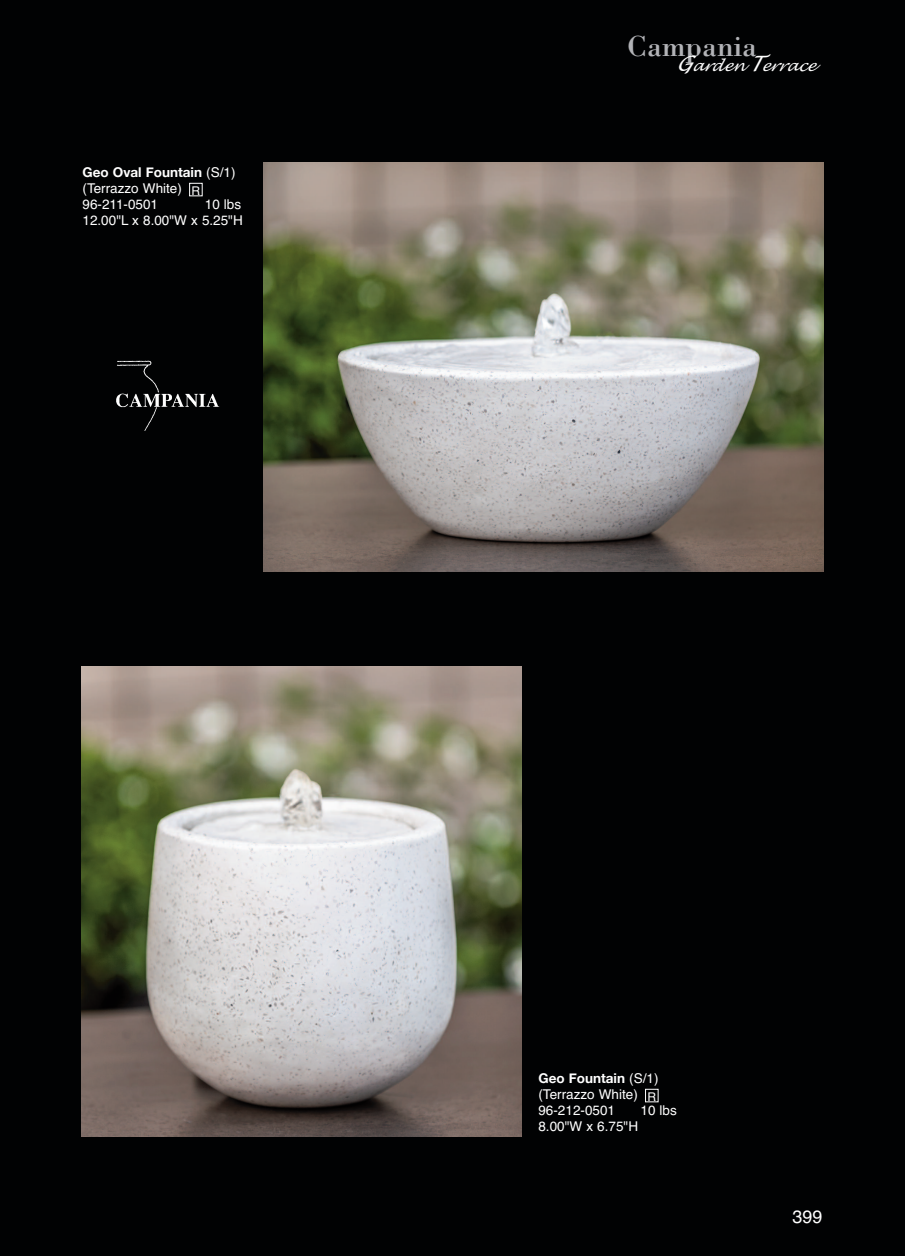
<style>
.page{position:relative;width:905px;height:1256px;background:#fff}
.page>*{position:absolute;margin:0;border:0;box-sizing:border-box;transform-origin:0 0}
.t1{font:30px "Bodoni";color:#b2b3b7}
.t2{font:18px "Helvetica";color:#fff}
.t3{font:italic 15px "Lucida Handwriting";color:#fff}
.t4{font:13.5px/16.2px "Helvetica";color:#fff}
.t5{font:700 13.5px "Helvetica Neue";color:#fff}
.t6{font:12px "Helvetica";color:#fff}
.s1{font-family:"Helvetica";font-weight:400}
.s2{font-size:21px}
</style>
<div class="page">
<div style="left:0;top:0;width:904px;height:1256px;background:#010203"></div>
<img style="left:81px;top:666px;width:441px;height:470px">
<img style="left:264px;top:162px;width:560px;height:409px">
<img style="left:116px;top:360px;width:104px;height:71px">
<div style="left:189px;top:183px;width:13px;height:13px;border:1px solid #fff"></div>
<div style="left:645px;top:1089px;width:13px;height:13px;border:1px solid #fff"></div>
<p class="t5" style="left:82px;top:164px;width:154px">Geo Oval Fountain <span class="s1">(S/1)</span></p>
<p class="t4" style="left:83px;top:180px;width:101px">(Terrazzo White)<br>96-211-0501</p>
<p class="t6" style="left:191px;top:183px;width:10px">R</p>
<p class="t4" style="left:83px;top:196px;width:162px;text-align:right">10 lbs<br>12.00"L x 8.00"W x 5.25"H</p>
<h1 class="t1" style="left:627px;top:28px;width:132px">Campania</h1>
<p class="t3" style="left:677px;top:57px;width:140px"><span class="s2">G</span>arden <span class="s2">T</span>errace</p>
<p class="t5" style="left:538px;top:1069px;width:122px">Geo Fountain <span class="s1">(S/1)</span></p>
<p class="t4" style="left:538px;top:1086px;width:101px">(Terrazzo White)<br>96-212-0501</p>
<p class="t6" style="left:647px;top:1089px;width:10px">R</p>
<p class="t4" style="left:640px;top:1102px;width:38px">10 lbs</p>
<p class="t4" style="left:538px;top:1118px;width:101px">8.00"W x 6.75"H</p>
<h2 class="t2" style="left:792px;top:1206px;width:32px">399</h2>
</div>
